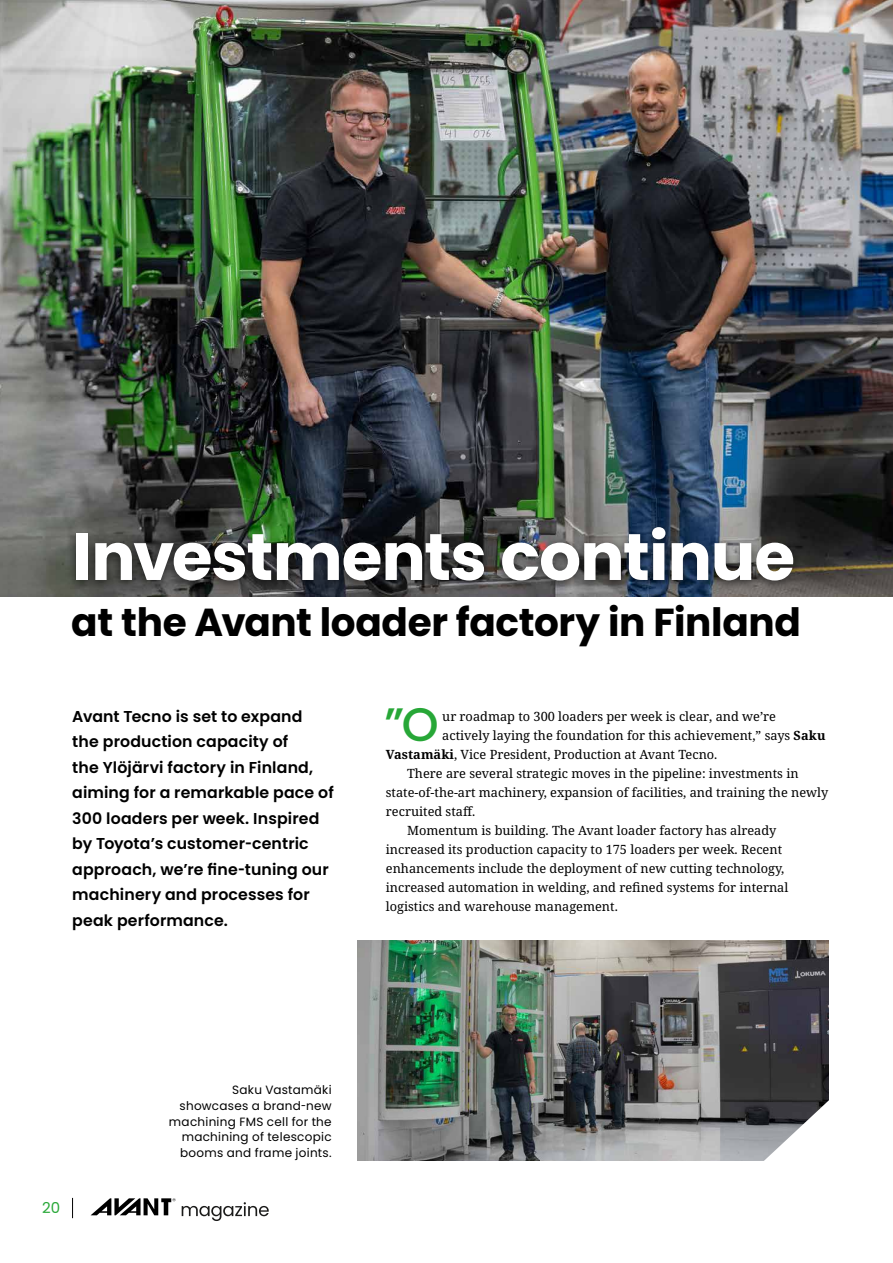
<style>
.page{position:relative;width:893px;height:1263px;background:#fff}
.page>*{position:absolute;margin:0;border:0;box-sizing:border-box;transform-origin:0 0}
.t1{font:700 66px "Poppins";letter-spacing:-.015em;color:#fff}
.t2{font:500 46.95px "Poppins";color:#27a737}
.t3{font:700 39px "Poppins";letter-spacing:-.01em;color:#000}
.t4{font:600 15.75px/25.5px "Poppins";letter-spacing:.005em;color:#000}
.t5{font:15px "Poppins";color:#27a737}
.t6{font:12.75px "Noto Serif";color:#000}
.t7{font:12px/15.8px "Poppins";letter-spacing:.025em;color:#000;text-align:right}
.s1{font-weight:700}
</style>
<div class="page">
<img style="left:0;top:0;width:893px;height:596px">
<img style="left:357px;top:940px;width:471px;height:221px">
<svg style="left:749px;top:1079px;width:80px;height:82px"></svg>
<div style="left:67px;top:521px;width:735px;height:72px;background:#000;opacity:.55"></div>
<svg style="left:182px;top:1202px;width:87px;height:19px"></svg>
<svg style="left:91px;top:1198px;width:85px;height:17px"></svg>
<svg style="left:72px;top:1198px;width:1px;height:20px"></svg>
<h1 class="t1" style="left:72px;top:517px;width:724px">Investments continue</h1>
<h3 class="t3" style="left:71px;top:599px;width:731px">at the Avant loader factory in Finland</h3>
<p class="t4" style="left:72px;top:705px;width:263px">Avant Tecno is set to expand<br>the production capacity of<br>the Ylöjärvi factory in Finland, aiming for a remarkable pace of<br>300 loaders per week. Inspired by Toyota’s customer-centric approach, we’re 昀椀ne-tuning our machinery and processes for peak performance.</p>
<h2 class="t2" style="left:384px;top:705px;width:56px">”O</h2>
<p class="t6" style="left:442px;top:707px;width:335px">ur roadmap to 300 loaders per week is clear, and we’re</p>
<p class="t6" style="left:442px;top:726px;width:385px">actively laying the foundation for this achievement,” says <span class="s1">Saku</span></p>
<p class="t6" style="left:386px;top:745px;width:333px"><span class="s1">Vastamäki</span>, Vice President, Production at Avant Tecno.</p>
<p class="t6" style="left:407px;top:765px;width:393px">There are several strategic moves in the pipeline: investments in</p>
<p class="t6" style="left:386px;top:784px;width:444px">state-of-the-art machinery, expansion of facilities, and training the newly</p>
<p class="t6" style="left:386px;top:803px;width:91px">recruited sta昀昀.</p>
<p class="t6" style="left:407px;top:822px;width:371px">Momentum is building. The Avant loader factory has already</p>
<p class="t6" style="left:386px;top:841px;width:398px">increased its production capacity to 175 loaders per week. Recent</p>
<p class="t6" style="left:386px;top:860px;width:400px">enhancements include the deployment of new cutting technology,</p>
<p class="t6" style="left:386px;top:879px;width:404px">increased automation in welding, and re昀椀ned systems for internal</p>
<p class="t6" style="left:386px;top:898px;width:233px">logistics and warehouse management.</p>
<p class="t5" style="left:42px;top:1199px;width:20px">20</p>
<p class="t7" style="left:169px;top:1082px;width:164px">Saku Vastamäki showcases a brand-new machining FMS cell for the machining of telescopic booms and frame joints.</p>
</div>
